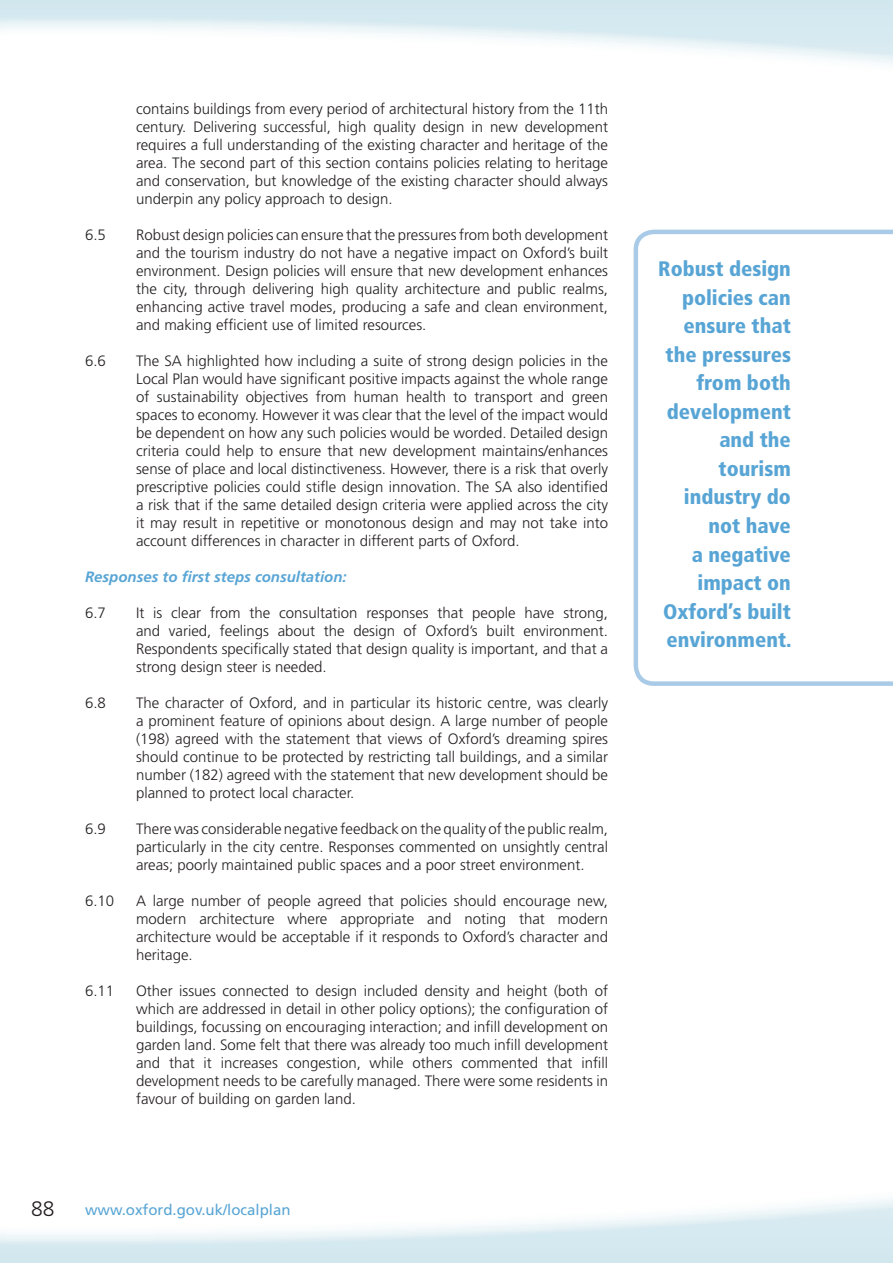
<style>
.page{position:relative;width:893px;height:1263px;background:#fff}
.page>*{position:absolute;margin:0;border:0;box-sizing:border-box;transform-origin:0 0}
.t1{font:900 condensed 21px/28.5px "Frutiger";color:#58a5d5;text-align:right}
.t2{font:300 21px "Frutiger";color:#231f20}
.t3{font:300 15px/18px "Frutiger";color:#231f20;text-align:justify}
.t4{font:italic 700 15px "Frutiger";color:#58a5d5}
.t5{font:15px "Frutiger";color:#58a5d5}
</style>
<div class="page">
<svg style="left:634px;top:230px;width:259px;height:456px"></svg>
<p class="t3" style="left:136px;top:100px;width:473px">contains buildings from every period of architectural history from the 11th century. Delivering successful, high quality design in new development requires a full understanding of the existing character and heritage of the area. The second part of this section contains policies relating to heritage and conservation, but knowledge of the existing character should always underpin any policy approach to design.</p>
<p class="t3" style="left:85px;top:226px;width:22px">6.5</p>
<p class="t3" style="left:136px;top:226px;width:474px">Robust design policies can ensure that the pressures from both development and the tourism industry do not have a negative impact on Oxford’s built environment. Design policies will ensure that new development enhances the city, through delivering high quality architecture and public realms, enhancing active travel modes, producing a safe and clean environment, and making efficient use of limited resources.</p>
<p class="t3" style="left:85px;top:352px;width:22px">6.6</p>
<p class="t3" style="left:136px;top:352px;width:474px">The SA highlighted how including a suite of strong design policies in the Local Plan would have significant positive impacts against the whole range of sustainability objectives from human health to transport and green spaces to economy. However it was clear that the level of the impact would be dependent on how any such policies would be worded. Detailed design criteria could help to ensure that new development maintains/enhances sense of place and local distinctiveness. However, there is a risk that overly prescriptive policies could stifle design innovation. The SA also identified a risk that if the same detailed design criteria were applied across the city it may result in repetitive or monotonous design and may not take into account differences in character in different parts of Oxford.</p>
<p class="t4" style="left:85px;top:568px;width:263px">Responses to first steps consultation:</p>
<p class="t3" style="left:85px;top:604px;width:22px">6.7</p>
<p class="t3" style="left:136px;top:604px;width:474px">It is clear from the consultation responses that people have strong, and varied, feelings about the design of Oxford’s built environment.<br>Respondents specifically stated that design quality is important, and that a strong design steer is needed.</p>
<p class="t3" style="left:85px;top:694px;width:22px">6.8</p>
<p class="t3" style="left:136px;top:694px;width:474px">The character of Oxford, and in particular its historic centre, was clearly a prominent feature of opinions about design. A large number of people (198) agreed with the statement that views of Oxford’s dreaming spires should continue to be protected by restricting tall buildings, and a similar number (182) agreed with the statement that new development should be planned to protect local character.</p>
<p class="t3" style="left:85px;top:820px;width:22px">6.9</p>
<p class="t3" style="left:136px;top:820px;width:473px">There was considerable negative feedback on the quality of the public realm, particularly in the city centre. Responses commented on unsightly central areas; poorly maintained public spaces and a poor street environment.</p>
<p class="t3" style="left:85px;top:892px;width:31px">6.10</p>
<p class="t3" style="left:136px;top:892px;width:473px">A large number of people agreed that policies should encourage new, modern architecture where appropriate and noting that modern architecture would be acceptable if it responds to Oxford’s character and heritage.</p>
<p class="t3" style="left:85px;top:982px;width:31px">6.11</p>
<p class="t3" style="left:136px;top:982px;width:474px">Other issues connected to design included density and height (both of which are addressed in detail in other policy options); the configuration of buildings, focussing on encouraging interaction; and infill development on garden land. Some felt that there was already too much infill development and that it increases congestion, while others commented that infill development needs to be carefully managed. There were some residents in favour of building on garden land.</p>
<h1 class="t2" style="left:31px;top:1196px;width:25px">88</h1>
<p class="t5" style="left:85px;top:1200px;width:207px">www.oxford.gov.uk/localplan</p>
<h1 class="t1" style="left:658px;top:255px;width:135px">Robust design policies can ensure that the pressures from both development and the tourism industry do not have<br>a negative impact on<br>Oxford’s built environment.</h1>
</div>
